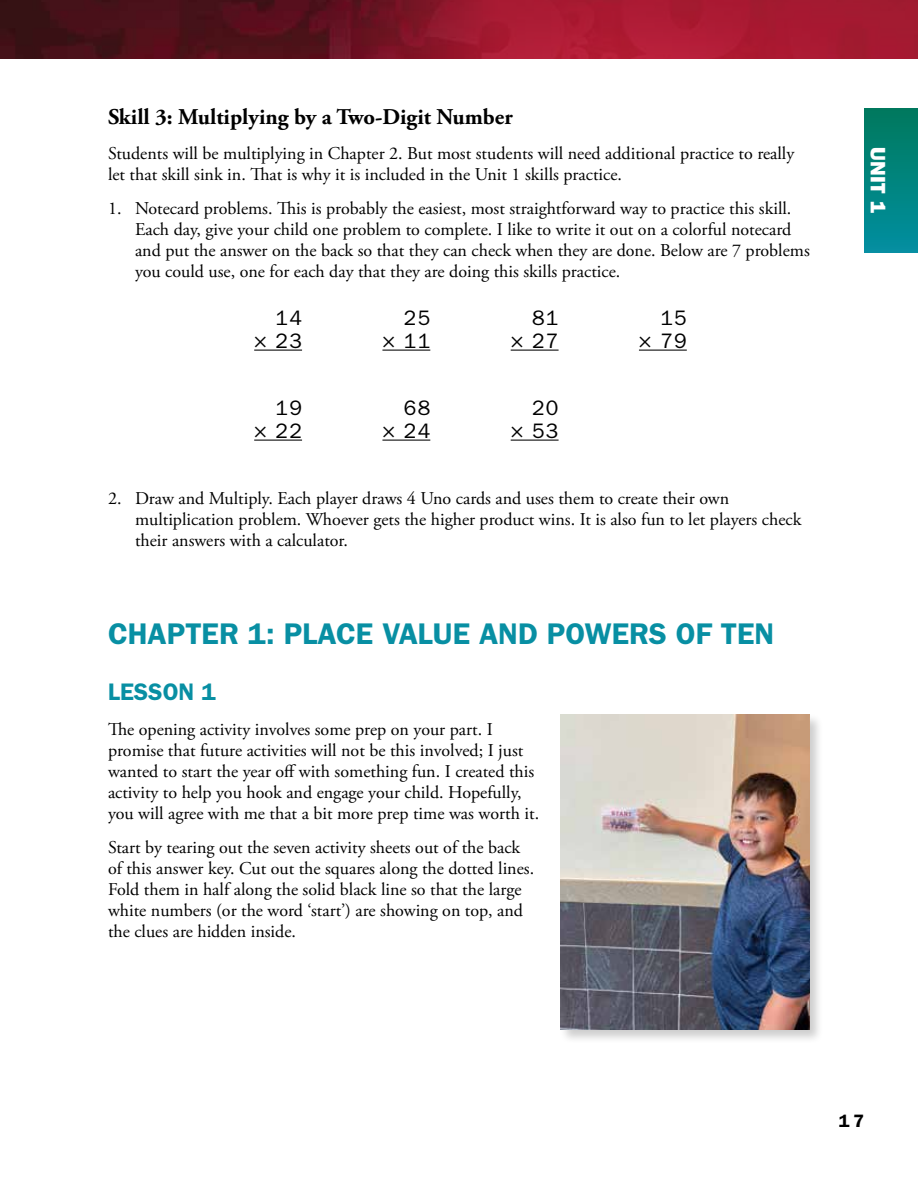
<style>
.page{position:relative;width:918px;height:1188px;background:#fff}
.page>*{position:absolute;margin:0;border:0;box-sizing:border-box;transform-origin:0 0}
.t1{font:600 30px "ITC Franklin Gothic Std";color:#088fa3}
.t2{font:600 24px "ITC Franklin Gothic Std";color:#088fa3}
.t3{font:700 22.5px "Adobe Garamond Pro";color:#000}
.t4{font:21px/23.1px "ITC Franklin Gothic Std";letter-spacing:.06em;color:#000;text-align:right}
.t5{font:21px "ITC Franklin Gothic Std Hvy";color:#fff}
.t6{font:18px/21px "Adobe Garamond Pro";color:#000}
.t7{font:600 18px "ITC Franklin Gothic Std";color:#000}
</style>
<div class="page">
<div style="left:864px;top:108px;width:54px;height:145px;background:linear-gradient(to bottom,#00795c,#018fa1)"></div>
<hr style="left:254px;top:350px;width:48px;height:1px;background:#000">
<hr style="left:382px;top:350px;width:48px;height:1px;background:#000">
<hr style="left:511px;top:350px;width:48px;height:1px;background:#000">
<hr style="left:639px;top:350px;width:48px;height:1px;background:#000">
<hr style="left:254px;top:440px;width:48px;height:1px;background:#000">
<hr style="left:382px;top:440px;width:48px;height:1px;background:#000">
<hr style="left:511px;top:440px;width:48px;height:1px;background:#000">
<div style="left:559px;top:713px;width:265px;height:332px;background:#000;opacity:.2"></div>
<img style="left:560px;top:714px;width:249px;height:316px">
<img style="left:0;top:0;width:330px;height:59px">
<svg style="left:330px;top:0;width:588px;height:59px;background:#9e192f"></svg>
<p class="t3" style="left:108px;top:104px;width:406px">Skill 3: Multiplying by a Two-Digit Number</p>
<p class="t6" style="left:108px;top:143px;width:688px">Students will be multiplying in Chapter 2. But most students will need additional practice to really let that skill sink in. That is why it is included in the Unit 1 skills practice.</p>
<p class="t6" style="left:135px;top:199px;width:676px;text-indent:-27px">1. Notecard problems. This is probably the easiest, most straightforward way to practice this skill.<br>Each day, give your child one problem to complete. I like to write it out on a colorful notecard and put the answer on the back so that they can check when they are done. Below are 7 problems you could use, one for each day that they are doing this skills practice.</p>
<p class="t4" style="left:254px;top:306px;width:49px">14<br>× 23</p>
<p class="t4" style="left:382px;top:306px;width:49px">25<br>× 11</p>
<p class="t4" style="left:511px;top:306px;width:49px">81<br>× 27</p>
<p class="t4" style="left:639px;top:306px;width:49px">15<br>× 79</p>
<p class="t4" style="left:254px;top:396px;width:49px">19<br>× 22</p>
<p class="t4" style="left:382px;top:396px;width:49px">68<br>× 24</p>
<p class="t4" style="left:511px;top:396px;width:49px">20<br>× 53</p>
<p class="t6" style="left:135px;top:488px;width:668px;text-indent:-27px">2. Draw and Multiply. Each player draws 4 Uno cards and uses them to create their own multiplication problem. Whoever gets the higher product wins. It is also fun to let players check their answers with a calculator.</p>
<h1 class="t1" style="left:108px;top:616px;width:668px">CHAPTER 1: PLACE VALUE AND POWERS OF TEN</h1>
<h2 class="t2" style="left:108px;top:678px;width:109px">LESSON 1</h2>
<p class="t6" style="left:108px;top:719px;width:433px">The opening activity involves some prep on your part. I promise that future activities will not be this involved; I just wanted to start the year off with something fun. I created this activity to help you hook and engage your child. Hopefully, you will agree with me that a bit more prep time was worth it.</p>
<p class="t6" style="left:108px;top:838px;width:428px">Start by tearing out the seven activity sheets out of the back of this answer key. Cut out the squares along the dotted lines.<br>Fold them in half along the solid black line so that the large white numbers (or the word ‘start’) are showing on top, and the clues are hidden inside.</p>
<p class="t5" style="left:890px;top:147px;width:68px;rotate:90deg">UNIT 1</p>
<p class="t7" style="left:839px;top:1110px;width:27px">17</p>
</div>
